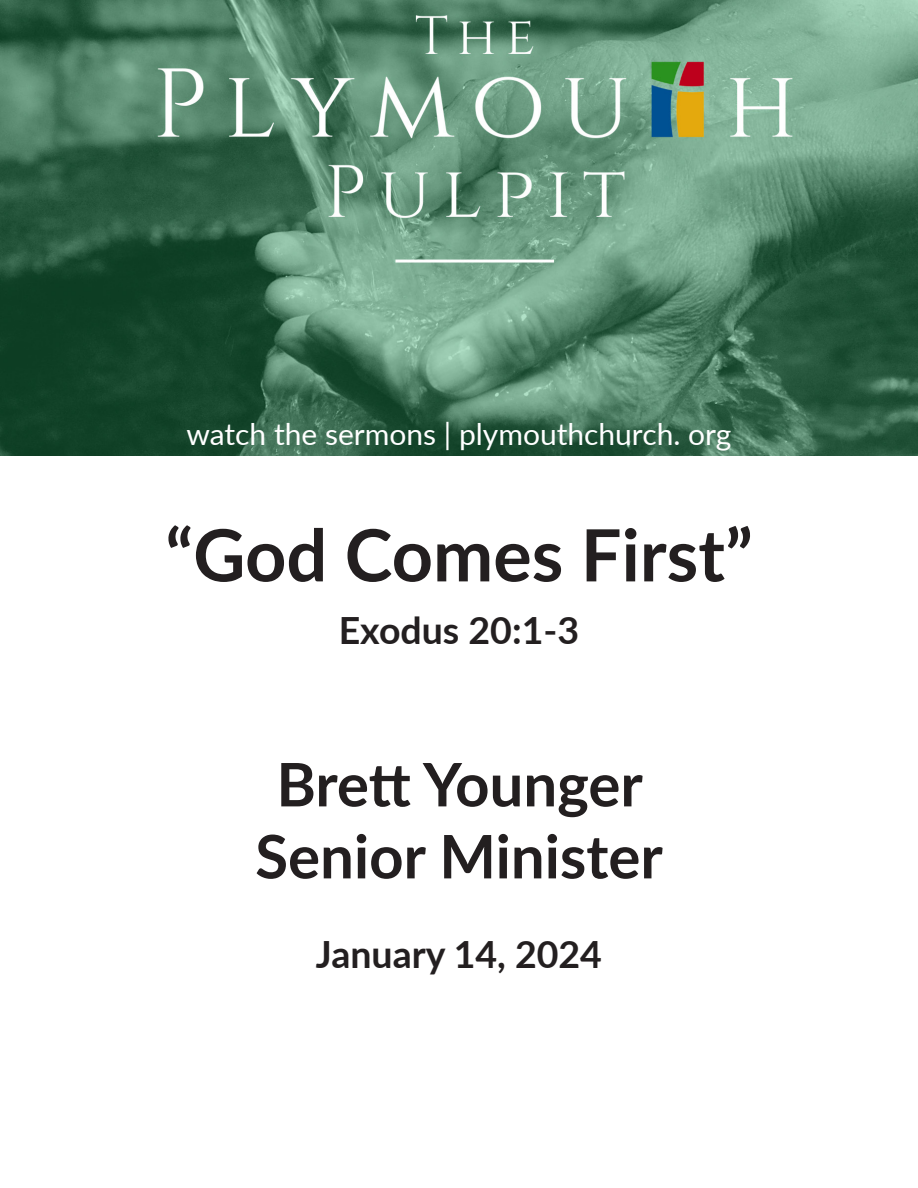
<style>
.page{position:relative;width:918px;height:1188px;background:#fff}
.page>*{position:absolute;margin:0;border:0;box-sizing:border-box;transform-origin:0 0}
.t1{font:700 72px "Lato";color:#231f20}
.t2{font:700 60px/72px "Lato";color:#231f20;text-align:center}
.t3{font:700 37.5px "Lato";color:#231f20}
.t4{font:30px "Lato";color:#fff}
</style>
<div class="page">
<img style="left:0;top:0;width:918px;height:455px">
<p class="t4" style="left:187px;top:413px;width:546px">watch the sermons | plymouthchurch. org</p>
<p class="t1" style="left:165px;top:502px;width:589px">“God Comes First”</p>
<p class="t3" style="left:339px;top:603px;width:242px">Exodus 20:1-3</p>
<p class="t2" style="left:255px;top:746px;width:409px">Brett Younger<br>Senior Minister</p>
<p class="t3" style="left:316px;top:927px;width:288px">January 14, 2024</p>
</div>
